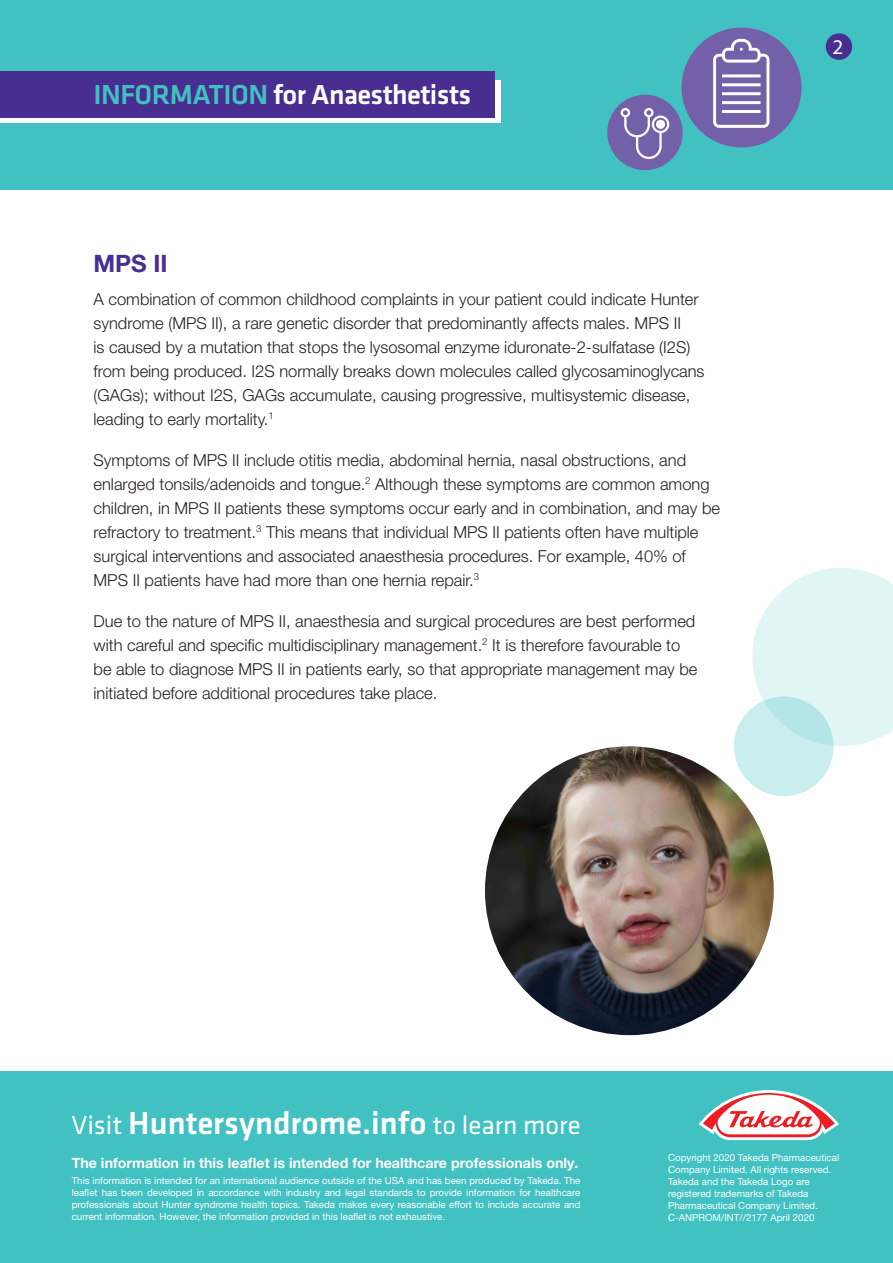
<style>
.page{position:relative;width:893px;height:1263px;background:#fff}
.page>*{position:absolute;margin:0;border:0;box-sizing:border-box;transform-origin:0 0}
.t1{font:500 33px "Klavika";color:#fff}
.t2{font:500 28.5px "Klavika";letter-spacing:-.02em;color:#fff}
.heading{font:700 24px "Helvetica Neue LT Pro";color:#482e91}
.t3{font:21px "Myriad Pro";color:#fff}
.Body_Copy{font:300 16.5px/24px "Helvetica Neue LT Pro";color:#231f20}
.t4{font:700 14.25px "Helvetica Neue LT Pro";color:#fff}
.t5{font:9.75px/12px "Helvetica Neue LT Pro";color:#fff;text-align:justify}
.s1{color:#41c1c2}
.s2{font-weight:400;font-size:27px}
</style>
<div class="page">
<div style="left:734px;top:696px;width:100px;height:100px;background:#caedee;border-radius:50%"></div>
<img style="left:485px;top:746px;width:289px;height:289px;border-radius:144px">
<svg style="left:752px;top:568px;width:141px;height:178px"></svg>
<div style="left:0;top:1071px;width:893px;height:192px;background:#41c1c2"></div>
<div style="left:0;top:0;width:893px;height:190px;background:#41c1c2"></div>
<div style="left:826px;top:33px;width:26px;height:27px;background:#482e91;border-radius:50%"></div>
<svg style="left:0;top:80px;width:501px;height:43px;background:#e1dced"></svg>
<div style="left:0;top:71px;width:494px;height:46px;background:#482e91"></div>
<div style="left:682px;top:28px;width:119px;height:119px;background:#7460a8;border-radius:50%"></div>
<div style="left:607px;top:95px;width:76px;height:75px;background:#7460a8;border-radius:50%"></div>
<svg style="left:621px;top:108px;width:48px;height:51px"></svg>
<div style="left:656px;top:120px;width:9px;height:9px;background:#fff;border-radius:50%"></div>
<svg style="left:713px;top:39px;width:56px;height:89px"></svg>
<svg style="left:699px;top:1090px;width:140px;height:50px"></svg>
<p class="t2" style="left:94px;top:79px;width:379px"><span class="s1">INFORMATION</span> for Anaesthetists</p>
<p class="heading" style="left:94px;top:249px;width:76px">MPS II</p>
<p class="Body_Copy" style="left:94px;top:287px;width:612px">A combination of common childhood complaints in your patient could indicate Hunter syndrome (MPS II), a rare genetic disorder that predominantly affects males. MPS II<br>is caused by a mutation that stops the lysosomal enzyme iduronate-2-sulfatase (I2S) from being produced. I2S normally breaks down molecules called glycosaminoglycans (GAGs); without I2S, GAGs accumulate, causing progressive, multisystemic disease, leading to early mortality.<sup>1</sup></p>
<p class="Body_Copy" style="left:94px;top:448px;width:628px">Symptoms of MPS II include otitis media, abdominal hernia, nasal obstructions, and enlarged tonsils/adenoids and tongue.<sup>2</sup> Although these symptoms are common among children, in MPS II patients these symptoms occur early and in combination, and may be refractory to treatment.<sup>3</sup> This means that individual MPS II patients often have multiple surgical interventions and associated anaesthesia procedures. For example, 40% of MPS II patients have had more than one hernia repair.<sup>3</sup></p>
<p class="Body_Copy" style="left:94px;top:609px;width:605px">Due to the nature of MPS II, anaesthesia and surgical procedures are best performed with careful and specific multidisciplinary management.<sup>2</sup> It is therefore favourable to be able to diagnose MPS II in patients early, so that appropriate management may be initiated before additional procedures take place.</p>
<p class="t3" style="left:832px;top:34px;width:12px">2</p>
<p class="t1" style="left:71px;top:1105px;width:511px"><span class="s2">Visit</span> Huntersyndrome.info <span class="s2">to learn more</span></p>
<p class="t4" style="left:72px;top:1154px;width:508px">The information in this leaflet is intended for healthcare professionals only.</p>
<p class="t5" style="left:72px;top:1175px;width:510px">This information is intended for an international audience outside of the USA and has been produced by Takeda. The leaflet has been developed in accordance with industry and legal standards to provide information for healthcare professionals about Hunter syndrome health topics. Takeda makes every reasonable effort to include accurate and current information. However, the information provided in this leaflet is not exhaustive.</p>
<p class="t5" style="left:668px;top:1151px;width:173px;text-align:left">Copyright 2020 Takeda Pharmaceutical Company Limited. All rights reserved.<br>Takeda and the Takeda Logo are registered trademarks of Takeda Pharmaceutical Company Limited.<br>C-ANPROM/INT//2177 April 2020</p>
</div>
